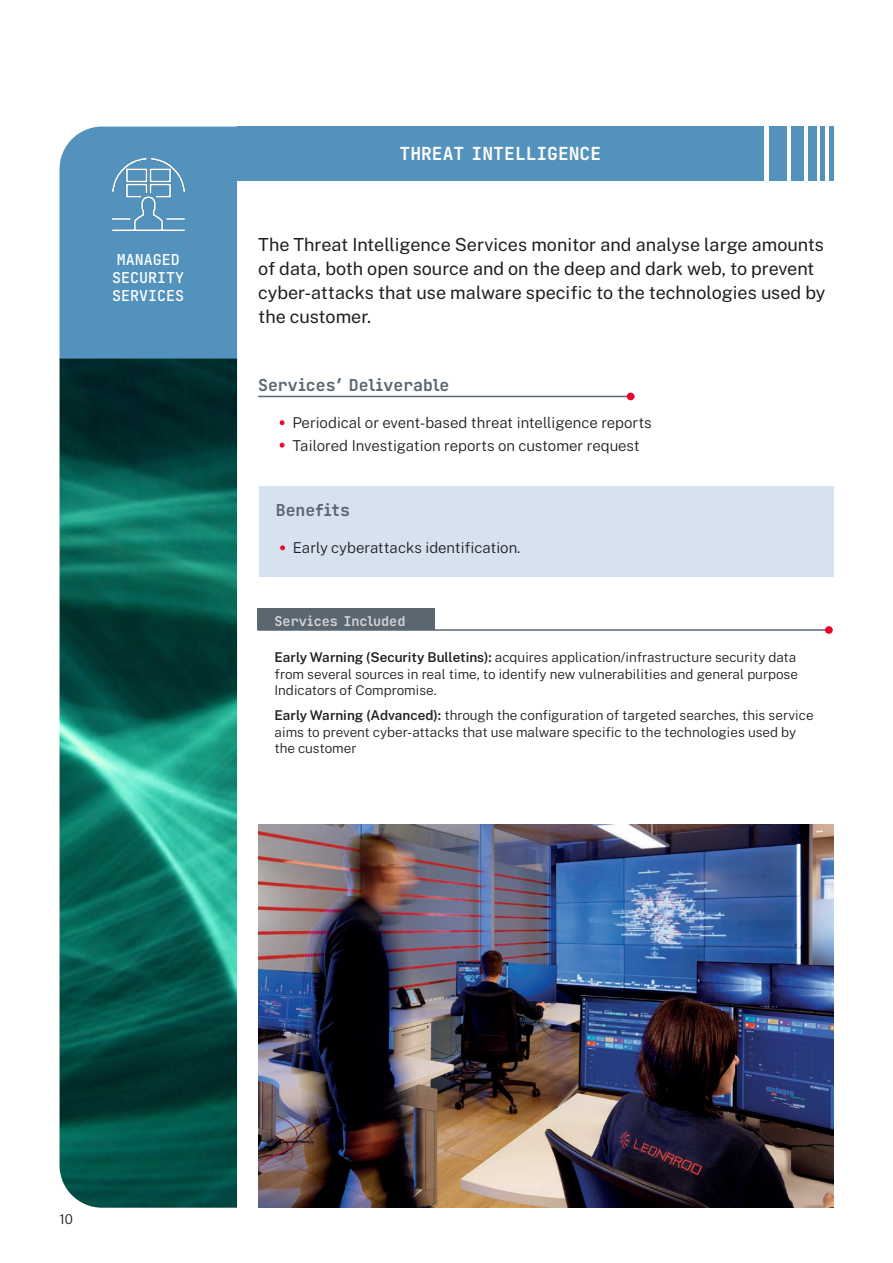
<style>
.page{position:relative;width:893px;height:1263px;background:#fff}
.page>*{position:absolute;margin:0;border:0;box-sizing:border-box;transform-origin:0 0}
.Testo_big_-_12_auto{font:18px/24px "Public Sans";color:#231f20}
.Titolo_Sezioni_-_12{font:18px "Tekne LDO Variable";color:#fff}
.Titolo_Services_-_11{font:16.5px "Tekne LDO Variable";color:#5a6670}
.t1{font:300 15px "Public Sans";color:#231f20}
.Title_4_-_9_12{font:15px/18px "Tekne LDO Variable";color:#fff;text-align:center}
.Testo_ServInclude-9{font:300 13.5px/16.5px "Public Sans";color:#231f20;text-align:justify}
.Titolo_Services_-_11-2{font:13.5px "Tekne LDO Variable";color:#d1d3d6}
.Testo_-_9_auto{font:300 13.5px "Public Sans";color:#231f20}
.s1{font-weight:700;color:#ef0027}
.s2{font-weight:600}
</style>
<div class="page">
<div style="left:60px;top:127px;width:177px;height:232px;background:#5292bd"></div>
<div style="left:237px;top:127px;width:527px;height:54px;background:#5292bd"></div>
<div style="left:770px;top:127px;width:17px;height:54px;background:#5292bd"></div>
<div style="left:791px;top:127px;width:13px;height:54px;background:#5292bd"></div>
<div style="left:808px;top:127px;width:8px;height:54px;background:#5292bd"></div>
<hr style="left:821px;top:127px;width:4px;height:54px;background:#5292bd">
<hr style="left:829px;top:127px;width:4px;height:54px;background:#5292bd">
<img style="left:60px;top:359px;width:177px;height:849px">
<img style="left:112px;top:159px;width:72px;height:72px">
<div style="left:259px;top:486px;width:574px;height:90px;background:#d6e2ef"></div>
<hr style="left:258px;top:396px;width:376px;height:1px;background:#5a6670">
<div style="left:627px;top:393px;width:7px;height:7px;background:#ef0027;border-radius:50%"></div>
<div style="left:258px;top:609px;width:177px;height:21px;background:#5a6670"></div>
<hr style="left:258px;top:629px;width:575px;height:2px;background:#5a6670">
<div style="left:825px;top:626px;width:8px;height:8px;background:#ef0027;border-radius:50%"></div>
<img style="left:259px;top:824px;width:574px;height:384px">
<p class="Title_4_-_9_12" style="left:112px;top:251px;width:73px">MANAGED<br>SECURITY<br>SERVICES</p>
<p class="Titolo_Sezioni_-_12" style="left:400px;top:140px;width:203px">THREAT INTELLIGENCE</p>
<p class="Testo_big_-_12_auto" style="left:258px;top:231px;width:569px">The Threat Intelligence Services monitor and analyse large amounts of data, both open source and on the deep and dark web, to prevent cyber-attacks that use malware specific to the technologies used by the customer.</p>
<p class="Titolo_Services_-_11" style="left:258px;top:372px;width:193px">Services’ Deliverable</p>
<p class="t1" style="left:280px;top:412px;width:374px"><span class="s1">•</span> Periodical or event-based threat intelligence reports</p>
<p class="t1" style="left:280px;top:434px;width:362px"><span class="s1">•</span> Tailored Investigation reports on customer request</p>
<p class="Titolo_Services_-_11" style="left:276px;top:497px;width:76px">Benefits</p>
<p class="t1" style="left:280px;top:537px;width:242px"><span class="s1">•</span> Early cyberattacks identification.</p>
<p class="Titolo_Services_-_11-2" style="left:275px;top:611px;width:132px">Services Included</p>
<p class="Testo_ServInclude-9" style="left:275px;top:648px;width:525px"><span class="s2">Early Warning (Security Bulletins):</span> acquires application/infrastructure security data from several sources in real time, to identify new vulnerabilities and general purpose Indicators of Compromise.</p>
<p class="Testo_ServInclude-9" style="left:275px;top:706px;width:541px;text-align:left"><span class="s2">Early Warning (Advanced):</span> through the configuration of targeted searches, this service aims to prevent cyber-attacks that use malware specific to the technologies used by the customer</p>
<p class="Testo_-_9_auto" style="left:60px;top:1209px;width:15px">10</p>
</div>
